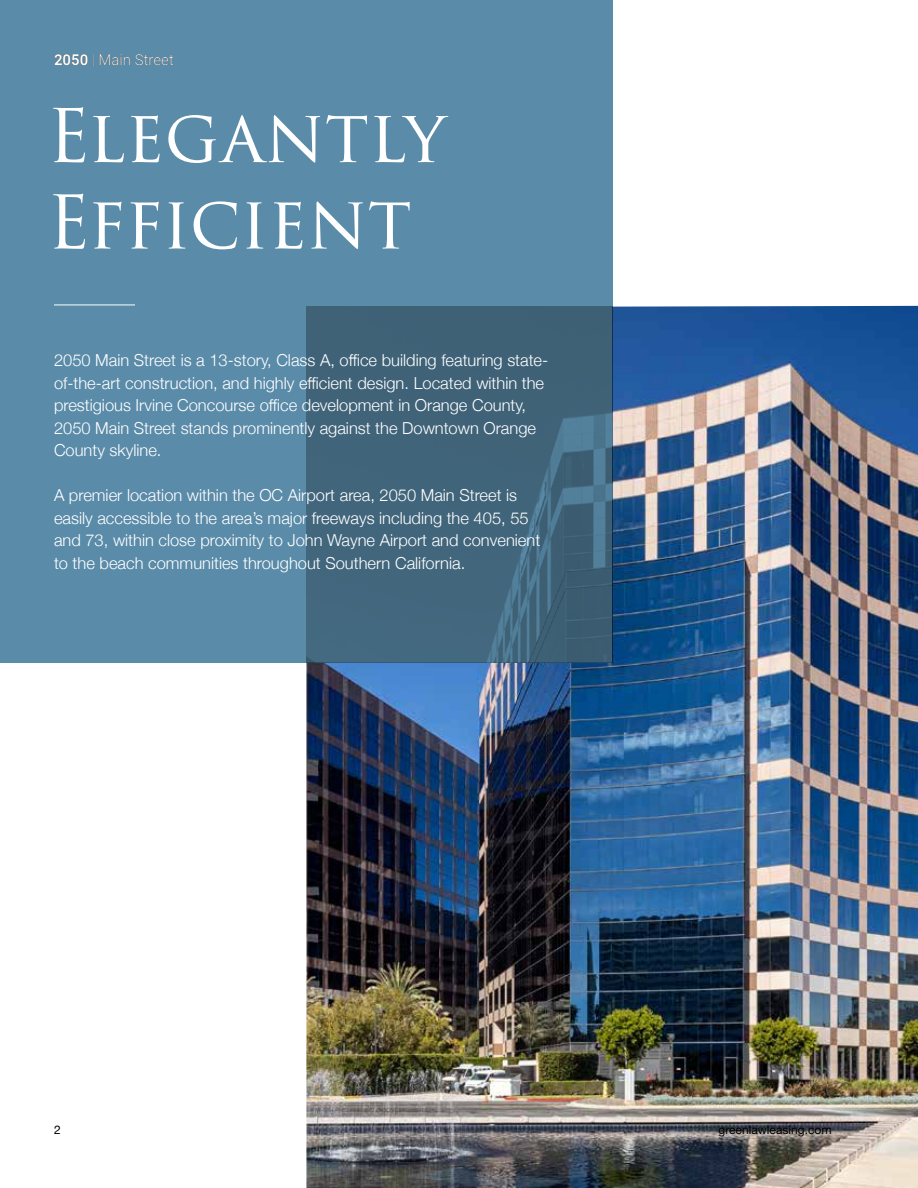
<style>
.page{position:relative;width:918px;height:1188px;background:#fff}
.page>*{position:absolute;margin:0;border:0;box-sizing:border-box;transform-origin:0 0}
.t1{font:72px/86.4px "Trajan Pro 3";letter-spacing:-.005em;color:#fff}
.t2{font:300 16.5px/22.5px "Helvetica Neue";color:#fff}
.t3{font:300 15px "Roboto";color:#fff}
.t4{font:12px "Helvetica Neue";color:#000}
.s1{font-weight:700}
.s2{font-weight:100}
</style>
<div class="page">
<div style="left:0;top:0;width:612px;height:663px;background:#5a8ba8"></div>
<img style="left:306px;top:306px;width:612px;height:882px">
<hr style="left:54px;top:305px;width:81px;height:1px;background:#fff">
<p class="t3" style="left:54px;top:49px;width:121px"><span class="s1">2050</span> <span class="s2">|</span> Main Street</p>
<h1 class="t1" style="left:46px;top:96px;width:401px">Elegantly<br>Efficient</h1>
<p class="t2" style="left:54px;top:348px;width:496px">2050 Main Street is a 13-story, Class A, office building featuring state&shy;of-the-art construction, and highly efficient design. Located within the prestigious Irvine Concourse office development in Orange County, 2050 Main Street stands prominently against the Downtown Orange County skyline.</p>
<p class="t2" style="left:54px;top:483px;width:488px">A premier location within the OC Airport area, 2050 Main Street is easily accessible to the area’s major freeways including the 405, 55 and 73, within close proximity to John Wayne Airport and convenient to the beach communities throughout Southern California.</p>
<p class="t4" style="left:54px;top:1121px;width:8px">2</p>
<p class="t4" style="left:718px;top:1121px;width:115px">greenlawleasing.com</p>
</div>
